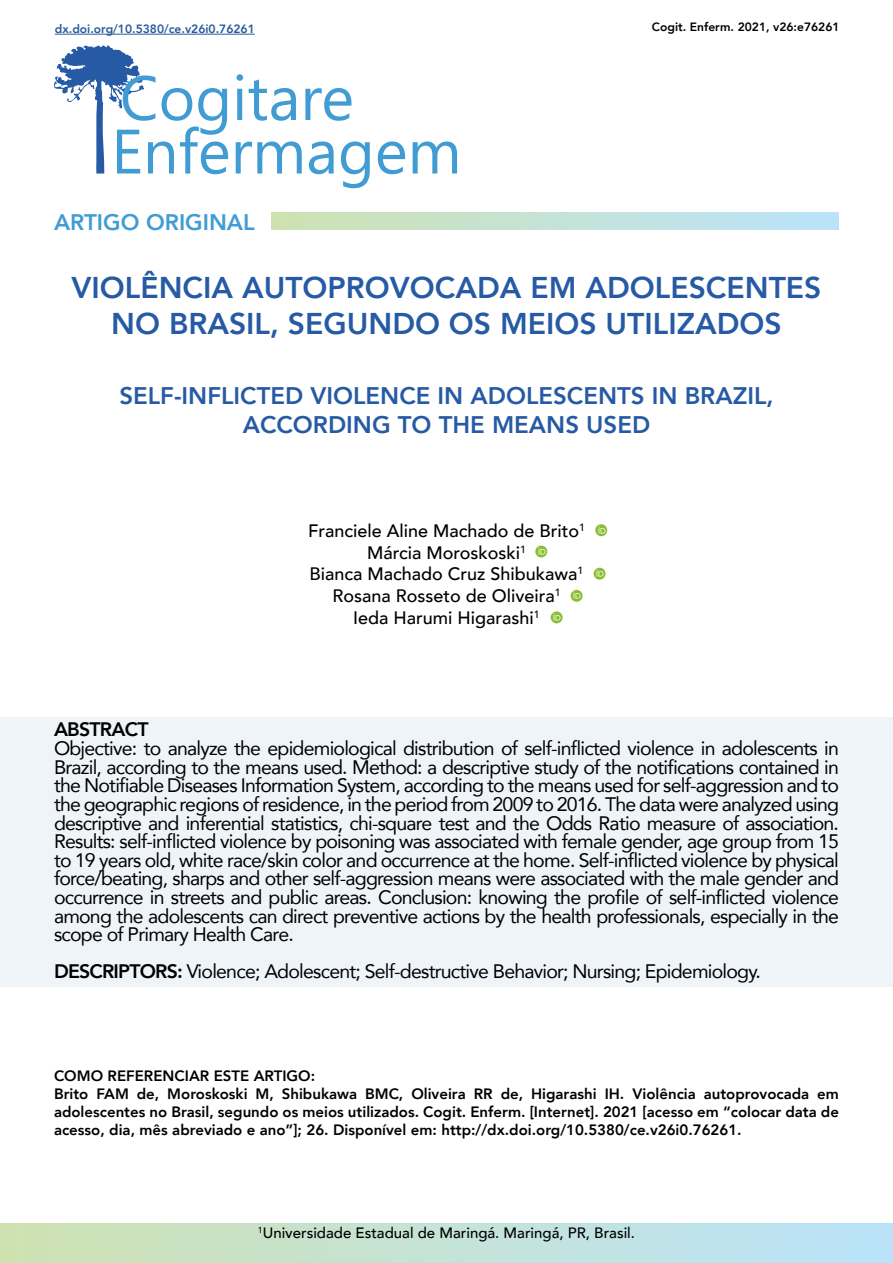
<style>
.page{position:relative;width:893px;height:1263px;background:#fff}
.page>*{position:absolute;margin:0;border:0;box-sizing:border-box;transform-origin:0 0}
.t1{font:800 30px/36px "Avenir";color:#275aa4;text-align:center}
.t2{font:800 24px/28.8px "Avenir";color:#275aa4;text-align:center}
.t3{font:800 22.5px "Avenir";color:#409cd4}
.t4{font:19.5px/18.6px "Avenir";letter-spacing:-.04em;color:#000;text-align:justify}
.t5{font:800 19.5px "Avenir";letter-spacing:-.04em;color:#000}
.t6{font:500 18px/21.6px "Avenir";color:#000;text-align:center}
.t7{font:800 15px/18px "Avenir";color:#000}
.t8{font:500 15px "Avenir";color:#000}
.t9{font:800 12px "Avenir";color:#275b9b}
.t10{font:800 12px "Avenir";color:#000}
.s1{font-weight:800}
</style>
<div class="page">
<svg style="left:236px;top:141px;width:66px;height:32px"></svg>
<svg style="left:309px;top:141px;width:25px;height:33px"></svg>
<svg style="left:341px;top:141px;width:29px;height:47px"></svg>
<svg style="left:378px;top:141px;width:27px;height:33px"></svg>
<svg style="left:413px;top:141px;width:44px;height:32px"></svg>
<svg style="left:54px;top:45px;width:174px;height:129px"></svg>
<svg style="left:237px;top:74px;width:6px;height:46px"></svg>
<svg style="left:249px;top:79px;width:47px;height:42px"></svg>
<svg style="left:305px;top:88px;width:46px;height:33px"></svg>
<hr style="left:55px;top:34px;width:200px;height:1px;background:#275b9b">
<svg style="left:595px;top:524px;width:12px;height:12px"></svg>
<svg style="left:535px;top:546px;width:12px;height:11px"></svg>
<svg style="left:551px;top:611px;width:12px;height:12px"></svg>
<svg style="left:571px;top:590px;width:11px;height:12px"></svg>
<svg style="left:594px;top:568px;width:11px;height:12px"></svg>
<div style="left:271px;top:213px;width:568px;height:16px;background:linear-gradient(to right,#cee2b2,#bae3fb)"></div>
<div style="left:0;top:1223px;width:893px;height:40px;background:linear-gradient(to right,#cee2b1,#bae3fb)"></div>
<div style="left:0;top:717px;width:893px;height:269px;background:#eff4f9"></div>
<p class="t9" style="left:55px;top:20px;width:201px">dx.doi.org/10.5380/ce.v26i0.76261</p>
<p class="t3" style="left:54px;top:204px;width:202px">ARTIGO ORIGINAL</p>
<p class="t10" style="left:652px;top:17px;width:189px">Cogit. Enferm. 2021, v26:e76261</p>
<h1 class="t1" style="left:72px;top:269px;width:751px">VIOLÊNCIA AUTOPROVOCADA EM ADOLESCENTES<br>NO BRASIL, SEGUNDO OS MEIOS UTILIZADOS</h1>
<p class="t2" style="left:119px;top:381px;width:656px">SELF-INFLICTED VIOLENCE IN ADOLESCENTS IN BRAZIL,<br>ACCORDING TO THE MEANS USED</p>
<p class="t6" style="left:308px;top:519px;width:278px">Franciele Aline Machado de Brito<sup>1<br></sup>Márcia Moroskoski<sup>1<br></sup>Bianca Machado Cruz Shibukawa<sup>1<br></sup>Rosana Rosseto de Oliveira<sup>1<br></sup>Ieda Harumi Higarashi<sup>1</sup></p>
<p class="t5" style="left:54px;top:714px;width:96px">ABSTRACT</p>
<p class="t4" style="left:54px;top:738px;width:787px">Objective: to analyze the epidemiological distribution of self-inflicted violence in adolescents in Brazil, according to the means used. Method: a descriptive study of the notifications contained in the Notifiable Diseases Information System, according to the means used for self-aggression and to the geographic regions of residence, in the period from 2009 to 2016. The data were analyzed using descriptive and inferential statistics, chi-square test and the Odds Ratio measure of association.<br>Results: self-inflicted violence by poisoning was associated with female gender, age group from 15 to 19 years old, white race/skin color and occurrence at the home. Self-inflicted violence by physical force/beating, sharps and other self-aggression means were associated with the male gender and occurrence in streets and public areas. Conclusion: knowing the profile of self-inflicted violence among the adolescents can direct preventive actions by the health professionals, especially in the scope of Primary Health Care.</p>
<p class="t4" style="left:54px;top:962px;width:708px"><span class="s1">DESCRIPTORS:</span> Violence; Adolescent; Self-destructive Behavior; Nursing; Epidemiology.</p>
<p class="t7" style="left:54px;top:1066px;width:786px">COMO REFERENCIAR ESTE ARTIGO:<br>Brito FAM de, Moroskoski M, Shibukawa BMC, Oliveira RR de, Higarashi IH. Violência autoprovocada em adolescentes no Brasil, segundo os meios utilizados. Cogit. Enferm. [Internet]. 2021 [acesso em “colocar data de acesso, dia, mês abreviado e ano”]; 26. Disponível em: http://dx.doi.org/10.5380/ce.v26i0.76261.</p>
<p class="t8" style="left:258px;top:1220px;width:379px"><sup>1</sup>Universidade Estadual de Maringá. Maringá, PR, Brasil.</p>
</div>
